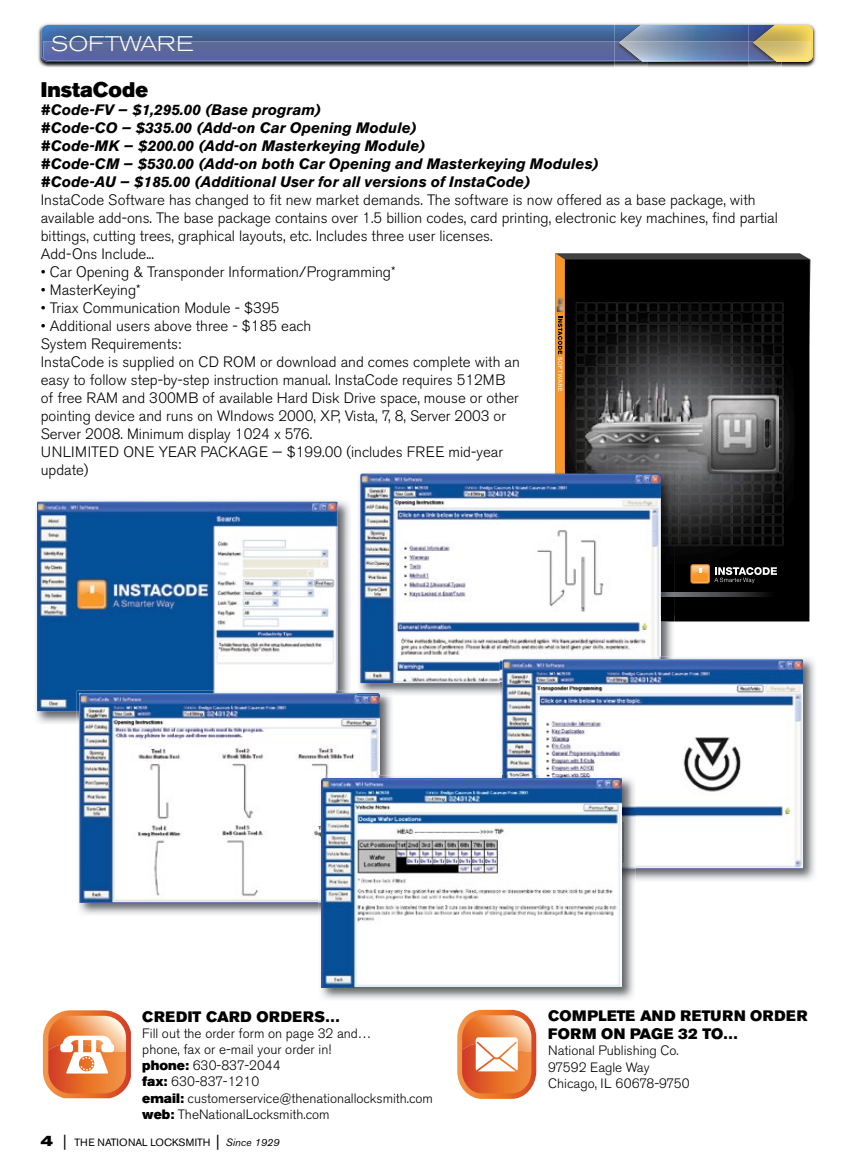
<style>
.page{position:relative;width:851px;height:1161px;background:#fff}
.page>*{position:absolute;margin:0;border:0;box-sizing:border-box;transform-origin:0 0}
.t1{font:21px "Akzidenz Grotesk BE Super";color:#000}
.t2{font:300 expanded 21px "Akzidenz Grotesk BE";letter-spacing:.02em;color:#fff}
.t3{font:300 15px/18px "Akzidenz Grotesk BE";color:#000}
.t4{font:italic 700 15px/18px "Akzidenz Grotesk BE";color:#000}
.t5{font:15px/18px "Akzidenz Grotesk BE Super";letter-spacing:.03em;color:#000}
.t6{font:300 13.5px/16.2px "Akzidenz Grotesk BE";color:#000}
.t7{font:10.5px "Akzidenz Grotesk BE";color:#000}
.s1{font-family:"Akzidenz Grotesk BE Super";font-weight:400}
.s2{font-weight:700;font-stretch:expanded;font-size:15px}
.s3{font-size:15px}
.s4{font-style:italic}
</style>
<div class="page">
<img style="left:38px;top:25px;width:778px;height:43px">
<svg style="left:41px;top:60px;width:573px;height:2px"></svg>
<img style="left:614px;top:62px;width:33px;height:6px">
<img style="left:614px;top:60px;width:26px;height:2px">
<img style="left:748px;top:62px;width:33px;height:6px">
<svg style="left:640px;top:60px;width:172px;height:2px"></svg>
<img style="left:41px;top:25px;width:573px;height:35px">
<img style="left:614px;top:25px;width:7px;height:16px">
<img style="left:621px;top:25px;width:132px;height:16px">
<img style="left:753px;top:25px;width:59px;height:35px">
<img style="left:43px;top:41px;width:576px;height:19px">
<img style="left:619px;top:41px;width:134px;height:19px">
<img style="left:753px;top:41px;width:58px;height:19px">
<svg style="left:43px;top:1010px;width:88px;height:88px"></svg>
<svg style="left:457px;top:1010px;width:79px;height:89px"></svg>
<svg style="left:565px;top:253px;width:245px;height:363px;background:#4f4e50"></svg>
<img style="left:565px;top:260px;width:244px;height:362px">
<img style="left:674px;top:593px;width:103px;height:4px">
<svg style="left:690px;top:564px;width:87px;height:20px;background:#62513f"></svg>
<img style="left:585px;top:381px;width:193px;height:52px">
<img style="left:585px;top:433px;width:48px;height:38px">
<img style="left:633px;top:433px;width:145px;height:53px">
<img style="left:36px;top:501px;width:314px;height:223px">
<img style="left:37px;top:502px;width:300px;height:209px">
<img style="left:79px;top:692px;width:313px;height:223px">
<img style="left:77px;top:691px;width:260px;height:20px">
<img style="left:79px;top:693px;width:301px;height:210px">
<img style="left:359px;top:473px;width:314px;height:222px">
<img style="left:565px;top:471px;width:109px;height:151px">
<svg style="left:555px;top:253px;width:10px;height:221px;background:#e08e30"></svg>
<img style="left:633px;top:471px;width:41px;height:15px">
<img style="left:358px;top:691px;width:36px;height:5px">
<img style="left:358px;top:693px;width:22px;height:3px">
<img style="left:360px;top:474px;width:300px;height:209px">
<img style="left:635px;top:658px;width:180px;height:223px">
<img style="left:500px;top:657px;width:160px;height:26px">
<img style="left:502px;top:659px;width:301px;height:210px">
<img style="left:320px;top:777px;width:314px;height:223px">
<img style="left:319px;top:775px;width:61px;height:128px">
<img style="left:502px;top:775px;width:133px;height:94px">
<img style="left:321px;top:778px;width:301px;height:210px">
<h1 class="t2" style="left:51px;top:32px;width:144px">SOFTWARE</h1>
<h1 class="t1" style="left:41px;top:77px;width:109px">InstaCode</h1>
<p class="t4" style="left:41px;top:101px;width:560px">#Code-FV — $1,295.00 (Base program)<br>#Code-CO — $335.00 (Add-on Car Opening Module)<br>#Code-MK — $200.00 (Add-on Masterkeying Module)<br>#Code-CM — $530.00 (Add-on both Car Opening and Masterkeying Modules) #Code-AU — $185.00 (Additional User for all versions of InstaCode)</p>
<p class="t3" style="left:41px;top:191px;width:738px">InstaCode Software has changed to fit new market demands. The software is now offered as a base package, with available add-ons. The base package contains over 1.5 billion codes, card printing, electronic key machines, find partial bittings, cutting trees, graphical layouts, etc. Includes three user licenses.<br>Add-Ons Include...</p>
<p class="t3" style="left:41px;top:263px;width:356px">• Car Opening &amp; Transponder Information/Programming*</p>
<p class="t3" style="left:41px;top:281px;width:101px">• MasterKeying*</p>
<p class="t3" style="left:41px;top:299px;width:240px">• Triax Communication Module - $395</p>
<p class="t3" style="left:41px;top:317px;width:480px">• Additional users above three - $185 each<br>System Requirements:<br>InstaCode is supplied on CD ROM or download and comes complete with an easy to follow step-by-step instruction manual. InstaCode requires 512MB of free RAM and 300MB of available Hard Disk Drive space, mouse or other pointing device and runs on WIndows 2000, XP, Vista, 7, 8, Server 2003 or Server 2008. Minimum display 1024 x 576.<br>UNLIMITED ONE YEAR PACKAGE — $199.00 (includes FREE mid-year update)</p>
<p class="t5" style="left:142px;top:1007px;width:199px">CREDIT CARD ORDERS…</p>
<p class="t6" style="left:142px;top:1025px;width:292px">Fill out the order form on page 32 and…<br>phone, fax or e-mail your order in!<br><span class="s1">phone:</span> 630-837-2044<br><span class="s1">fax:</span> 630-837-1210<br><span class="s1">email:</span> customerservice@thenationallocksmith.com <span class="s1">web:</span> TheNationalLocksmith.com</p>
<p class="t7" style="left:40px;top:1136px;width:241px"><span class="s2">4</span> <span class="s3">|</span> THE NATIONAL LOCKSMITH <span class="s3">|</span> <span class="s4">Since 1929</span></p>
<p class="t5" style="left:548px;top:1007px;width:261px">COMPLETE AND RETURN ORDER<br>FORM ON PAGE 32 TO…</p>
<p class="t6" style="left:548px;top:1043px;width:143px">National Publishing Co.<br>97592 Eagle Way<br>Chicago, IL 60678-9750</p>
</div>
